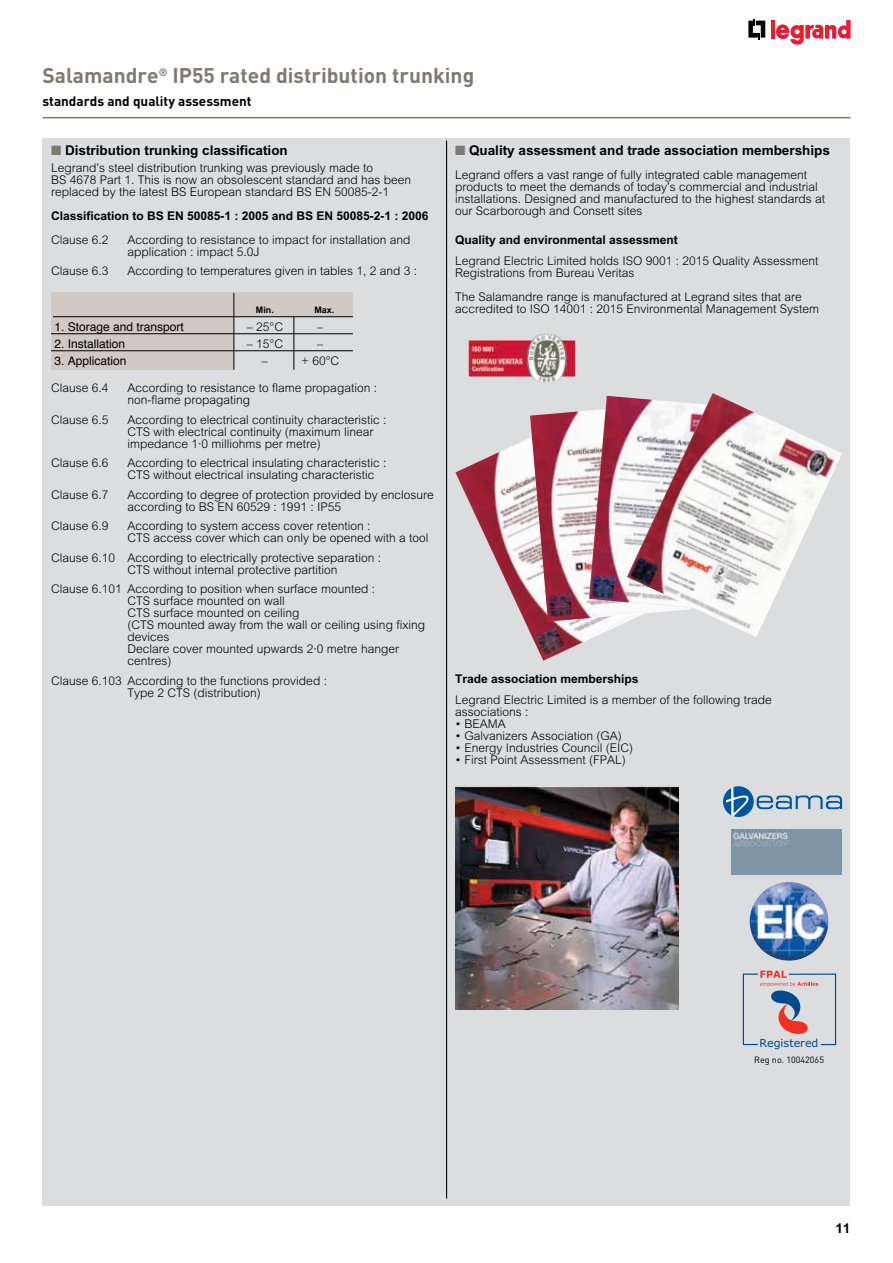
<style>
.page{position:relative;width:893px;height:1263px;background:#fff}
.page>*{position:absolute;margin:0;border:0;box-sizing:border-box;transform-origin:0 0}
.t1{font:700 21px "DIN";color:#807972}
.t2{font:700 13.5px "Arial";color:#000}
.t3{font:700 13.5px "DIN";color:#000}
.t4{font:300 12px/12px "Arial";color:#000}
.t5{font:700 12px "Arial";color:#000}
.t6{font:12px "Helvetica";color:#000}
.t7{font:11.1px "Verdana";color:#004990}
.t8{font:9px "DIN";color:#000}
.t9{font:700 9px "Arial";color:#000}
.s1{color:#807972}
</style>
<div class="page">
<hr style="left:43px;top:117px;width:807px;height:1px;background:#807972">
<svg style="left:748px;top:19px;width:17px;height:20px"></svg>
<hr style="left:771px;top:20px;width:4px;height:18px;background:#ed1d24">
<svg style="left:776px;top:20px;width:74px;height:25px"></svg>
<div style="left:43px;top:138px;width:807px;height:1067px;background:#dcddde"></div>
<hr style="left:446px;top:140px;width:1px;height:1057px;background:#000">
<hr style="left:294px;top:293px;width:1px;height:77px;background:#000">
<div style="left:51px;top:293px;width:183px;height:77px;background:#d0c9c4"></div>
<div style="left:53px;top:293px;width:300px;height:24px;background:#d0c9c4"></div>
<hr style="left:234px;top:293px;width:1px;height:77px;background:#000">
<hr style="left:53px;top:316px;width:300px;height:1px;background:#000">
<hr style="left:51px;top:333px;width:302px;height:1px;background:#000">
<hr style="left:51px;top:350px;width:302px;height:1px;background:#000">
<img style="left:455px;top:787px;width:224px;height:222px">
<img style="left:468px;top:333px;width:88px;height:50px">
<img style="left:731px;top:829px;width:111px;height:45px">
<hr style="left:446px;top:142px;width:1px;height:1057px;background:#000">
<img style="left:455px;top:438px;width:171px;height:223px">
<img style="left:530px;top:410px;width:97px;height:212px">
<img style="left:589px;top:396px;width:38px;height:215px">
<img style="left:627px;top:393px;width:215px;height:244px">
<svg style="left:743px;top:971px;width:93px;height:75px"></svg>
<img style="left:750px;top:882px;width:78px;height:79px">
<svg style="left:757px;top:795px;width:85px;height:14px"></svg>
<div style="left:723px;top:786px;width:31px;height:31px;background:#0054a4;border-radius:50%"></div>
<svg style="left:726px;top:787px;width:23px;height:29px"></svg>
<h1 class="t1" style="left:43px;top:62px;width:433px">Salamandre<sup>®</sup> IP55 rated distribution trunking</h1>
<p class="t3" style="left:43px;top:92px;width:211px">standards and quality assessment</p>
<p class="t2" style="left:51px;top:143px;width:238px"><span class="s1">■</span> Distribution trunking classification</p>
<p class="t4" style="left:51px;top:161px;width:362px">Legrand’s steel distribution trunking was previously made to<br>BS 4678 Part 1. This is now an obsolescent standard and has been replaced by the latest BS European standard BS EN 50085-2-1</p>
<p class="t5" style="left:51px;top:208px;width:379px">Classification to BS EN 50085-1 : 2005 and BS EN 50085-2-1 : 2006</p>
<p class="t4" style="left:51px;top:233px;width:59px">Clause 6.2</p>
<p class="t4" style="left:128px;top:233px;width:284px">According to resistance to impact for installation and application : impact 5.0J</p>
<p class="t4" style="left:51px;top:265px;width:59px">Clause 6.3</p>
<p class="t4" style="left:128px;top:265px;width:291px">According to temperatures given in tables 1, 2 and 3 :</p>
<p class="t9" style="left:256px;top:304px;width:19px">Min.</p>
<p class="t9" style="left:314px;top:304px;width:22px">Max.</p>
<p class="t6" style="left:54px;top:317px;width:131px">1. Storage and transport</p>
<p class="t4" style="left:247px;top:320px;width:38px">– 25°C</p>
<p class="t4" style="left:317px;top:320px;width:7px">–</p>
<p class="t6" style="left:54px;top:334px;width:72px">2. Installation</p>
<p class="t4" style="left:247px;top:337px;width:38px">– 15°C</p>
<p class="t4" style="left:317px;top:337px;width:7px">–</p>
<p class="t6" style="left:54px;top:351px;width:74px">3. Application</p>
<p class="t4" style="left:262px;top:354px;width:7px">–</p>
<p class="t4" style="left:301px;top:354px;width:40px">+ 60°C</p>
<p class="t4" style="left:51px;top:382px;width:59px">Clause 6.4</p>
<p class="t4" style="left:128px;top:382px;width:251px">According to resistance to flame propagation : non-flame propagating</p>
<p class="t4" style="left:51px;top:414px;width:59px">Clause 6.5</p>
<p class="t4" style="left:128px;top:414px;width:260px">According to electrical continuity characteristic :<br>CTS with electrical continuity (maximum linear impedance 1·0 milliohms per metre)</p>
<p class="t4" style="left:51px;top:457px;width:59px">Clause 6.6</p>
<p class="t4" style="left:128px;top:457px;width:260px">According to electrical insulating characteristic :<br>CTS without electrical insulating characteristic</p>
<p class="t4" style="left:51px;top:489px;width:59px">Clause 6.7</p>
<p class="t4" style="left:128px;top:489px;width:308px">According to degree of protection provided by enclosure according to BS EN 60529 : 1991 : IP55</p>
<p class="t4" style="left:51px;top:520px;width:59px">Clause 6.9</p>
<p class="t4" style="left:128px;top:520px;width:302px">According to system access cover retention :<br>CTS access cover which can only be opened with a tool</p>
<p class="t4" style="left:128px;top:552px;width:255px;text-indent:-77px">Clause 6.10 According to electrically protective separation :<br>CTS without internal protective partition</p>
<p class="t4" style="left:128px;top:583px;width:299px;text-indent:-77px">Clause 6.101 According to position when surface mounted :<br>CTS surface mounted on wall<br>CTS surface mounted on ceiling<br>(CTS mounted away from the wall or ceiling using fixing devices<br>Declare cover mounted upwards 2·0 metre hanger centres)</p>
<p class="t4" style="left:128px;top:675px;width:201px;text-indent:-77px">Clause 6.103 According to the functions provided :<br>Type 2 CTS (distribution)</p>
<p class="t2" style="left:455px;top:143px;width:376px"><span class="s1">■</span> Quality assessment and trade association memberships</p>
<p class="t4" style="left:455px;top:169px;width:372px">Legrand offers a vast range of fully integrated cable management products to meet the demands of today’s commercial and industrial installations. Designed and manufactured to the highest standards at our Scarborough and Consett sites</p>
<p class="t5" style="left:455px;top:233px;width:224px">Quality and environmental assessment</p>
<p class="t4" style="left:455px;top:254px;width:365px">Legrand Electric Limited holds ISO 9001 : 2015 Quality Assessment<br>Registrations from Bureau Veritas</p>
<p class="t4" style="left:455px;top:290px;width:366px">The Salamandre range is manufactured at Legrand sites that are accredited to ISO 14001 : 2015 Environmental Management System</p>
<p class="t5" style="left:455px;top:672px;width:185px">Trade association memberships</p>
<p class="t4" style="left:455px;top:693px;width:318px">Legrand Electric Limited is a member of the following trade associations :</p>
<p class="t4" style="left:455px;top:717px;width:52px">• BEAMA</p>
<p class="t4" style="left:455px;top:729px;width:168px">• Galvanizers Association (GA)</p>
<p class="t4" style="left:455px;top:741px;width:180px">• Energy Industries Council (EIC)</p>
<p class="t4" style="left:455px;top:753px;width:172px">• First Point Assessment (FPAL)</p>
<p class="t7" style="left:760px;top:1036px;width:60px">Registered</p>
<p class="t8" style="left:754px;top:1054px;width:71px">Reg no. 10042065</p>
<p class="t2" style="left:835px;top:1220px;width:17px">11</p>
</div>
